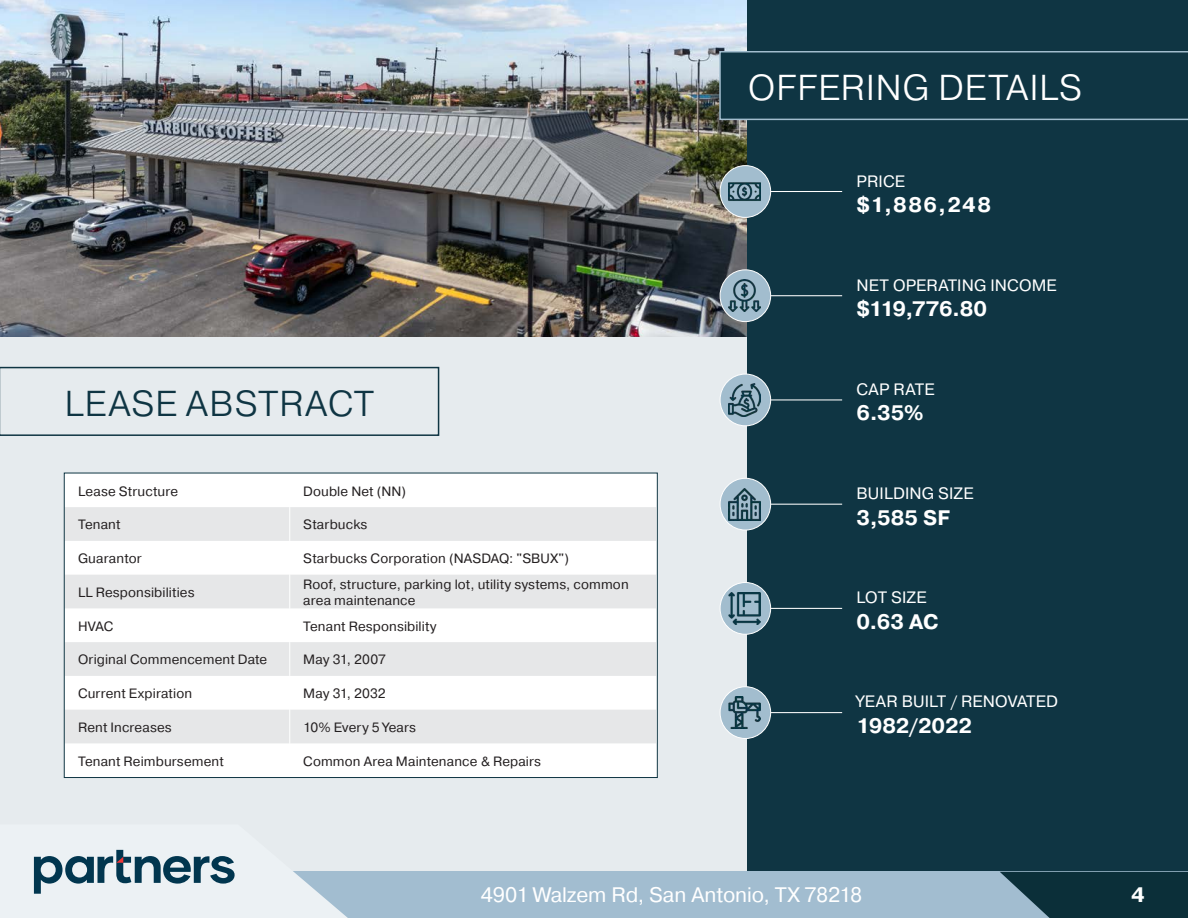
<style>
.page{position:relative;width:1188px;height:918px;background:#fff}
.page>*{position:absolute;margin:0;border:0;box-sizing:border-box;transform-origin:0 0}
.Page_Header{font:300 36px "Pragmatica";letter-spacing:.015em;color:#fff}
.Page_Header-2{font:300 36px "Pragmatica";letter-spacing:.015em;color:#0f3543}
.Page_Header-3{font:700 21px "Pragmatica";letter-spacing:-.005em;color:#fff}
.Page_Header-4{font:21px "Pragmatica";letter-spacing:-.005em;color:#fff}
.Page_Header-5{font:16.5px "Pragmatica";letter-spacing:.01em;color:#fff}
.TOC_SubEntry{font:13.5px/16.2px "Pragmatica";letter-spacing:.01em;color:#231f20}
</style>
<div class="page">
<img style="left:0;top:0;width:747px;height:338px">
<div style="left:0;top:338px;width:1188px;height:564px;background:#e6ebee"></div>
<svg style="left:0;top:367px;width:439px;height:69px"></svg>
<div style="left:747px;top:0;width:441px;height:902px;background:#0f3543"></div>
<svg style="left:719px;top:51px;width:469px;height:69px"></svg>
<hr style="left:770px;top:191px;width:72px;height:1px;background:#fff">
<div style="left:720px;top:166px;width:51px;height:51px;background:#a2bdce;border-radius:50%"></div>
<div style="left:720px;top:165px;width:51px;height:53px;border:1px solid #fff;border-radius:50%"></div>
<img style="left:729px;top:182px;width:32px;height:19px">
<hr style="left:770px;top:712px;width:72px;height:1px;background:#fff">
<div style="left:720px;top:687px;width:51px;height:52px;background:#a2bdce;border-radius:50%"></div>
<div style="left:720px;top:686px;width:51px;height:53px;border:1px solid #fff;border-radius:50%"></div>
<img style="left:729px;top:696px;width:32px;height:33px">
<hr style="left:770px;top:399px;width:72px;height:1px;background:#fff">
<div style="left:720px;top:374px;width:51px;height:52px;background:#a2bdce;border-radius:50%"></div>
<div style="left:720px;top:374px;width:51px;height:52px;border:1px solid #fff;border-radius:50%"></div>
<img style="left:729px;top:384px;width:32px;height:32px">
<hr style="left:770px;top:504px;width:72px;height:1px;background:#fff">
<div style="left:720px;top:478px;width:51px;height:52px;background:#a2bdce;border-radius:50%"></div>
<div style="left:720px;top:478px;width:51px;height:53px;border:1px solid #fff;border-radius:50%"></div>
<img style="left:729px;top:488px;width:32px;height:32px">
<hr style="left:770px;top:295px;width:72px;height:1px;background:#fff">
<div style="left:720px;top:270px;width:51px;height:52px;background:#a2bdce;border-radius:50%"></div>
<div style="left:720px;top:269px;width:51px;height:53px;border:1px solid #fff;border-radius:50%"></div>
<img style="left:729px;top:280px;width:32px;height:32px">
<hr style="left:770px;top:608px;width:72px;height:1px;background:#fff">
<div style="left:720px;top:583px;width:51px;height:51px;background:#a2bdce;border-radius:50%"></div>
<div style="left:720px;top:582px;width:51px;height:53px;border:1px solid #fff;border-radius:50%"></div>
<img style="left:729px;top:592px;width:32px;height:33px">
<div style="left:66px;top:475px;width:590px;height:301px;background:#fff"></div>
<svg style="left:66px;top:507px;width:590px;height:236px"></svg>
<hr style="left:289px;top:473px;width:1px;height:34px;background:#fff">
<hr style="left:289px;top:507px;width:1px;height:34px;background:#fff">
<hr style="left:289px;top:541px;width:1px;height:34px;background:#fff">
<hr style="left:289px;top:575px;width:1px;height:33px;background:#fff">
<hr style="left:289px;top:608px;width:1px;height:34px;background:#fff">
<hr style="left:289px;top:642px;width:1px;height:34px;background:#fff">
<hr style="left:289px;top:676px;width:1px;height:34px;background:#fff">
<hr style="left:289px;top:710px;width:1px;height:33px;background:#fff">
<hr style="left:289px;top:743px;width:1px;height:34px;background:#fff">
<div style="left:0;top:872px;width:1188px;height:46px;background:#a2bdd0"></div>
<svg style="left:0;top:849px;width:380px;height:69px"></svg>
<svg style="left:1000px;top:872px;width:188px;height:46px"></svg>
<p class="Page_Header" style="left:748px;top:64px;width:336px">OFFERING DETAILS</p>
<p class="Page_Header-5" style="left:857px;top:171px;width:50px">PRICE</p>
<p class="Page_Header-3" style="left:856px;top:192px;width:136px">$1,886,248</p>
<p class="Page_Header-2" style="left:64px;top:380px;width:311px">LEASE ABSTRACT</p>
<p class="TOC_SubEntry" style="left:78px;top:483px;width:101px">Lease Structure</p>
<p class="TOC_SubEntry" style="left:303px;top:483px;width:104px">Double Net (NN)</p>
<p class="TOC_SubEntry" style="left:78px;top:517px;width:44px">Tenant</p>
<p class="TOC_SubEntry" style="left:303px;top:517px;width:66px">Starbucks</p>
<p class="TOC_SubEntry" style="left:78px;top:551px;width:65px">Guarantor</p>
<p class="TOC_SubEntry" style="left:303px;top:551px;width:267px">Starbucks Corporation (NASDAQ: "SBUX")</p>
<p class="TOC_SubEntry" style="left:78px;top:584px;width:118px">LL Responsibilities</p>
<p class="TOC_SubEntry" style="left:303px;top:576px;width:327px">Roof, structure, parking lot, utility systems, common area maintenance</p>
<p class="TOC_SubEntry" style="left:78px;top:618px;width:37px">HVAC</p>
<p class="TOC_SubEntry" style="left:303px;top:618px;width:135px">Tenant Responsibility</p>
<p class="TOC_SubEntry" style="left:78px;top:652px;width:191px">Original Commencement Date</p>
<p class="TOC_SubEntry" style="left:303px;top:652px;width:84px">May 31, 2007</p>
<p class="TOC_SubEntry" style="left:78px;top:686px;width:115px">Current Expiration</p>
<p class="TOC_SubEntry" style="left:303px;top:686px;width:84px">May 31, 2032</p>
<p class="TOC_SubEntry" style="left:78px;top:719px;width:95px">Rent Increases</p>
<p class="TOC_SubEntry" style="left:303px;top:719px;width:114px">10% Every 5 Years</p>
<p class="TOC_SubEntry" style="left:78px;top:753px;width:147px">Tenant Reimbursement</p>
<p class="TOC_SubEntry" style="left:303px;top:753px;width:239px">Common Area Maintenance &amp; Repairs</p>
<p class="Page_Header-5" style="left:857px;top:275px;width:202px">NET OPERATING INCOME</p>
<p class="Page_Header-3" style="left:856px;top:296px;width:132px">$119,776.80</p>
<p class="Page_Header-5" style="left:857px;top:379px;width:79px">CAP RATE</p>
<p class="Page_Header-3" style="left:856px;top:400px;width:69px">6.35%</p>
<p class="Page_Header-5" style="left:857px;top:483px;width:118px">BUILDING SIZE</p>
<p class="Page_Header-3" style="left:856px;top:504px;width:95px">3,585 SF</p>
<p class="Page_Header-5" style="left:857px;top:588px;width:71px">LOT SIZE</p>
<p class="Page_Header-3" style="left:856px;top:608px;width:83px">0.63 AC</p>
<p class="Page_Header-5" style="left:857px;top:692px;width:203px">YEAR BUILT / RENOVATED</p>
<p class="Page_Header-3" style="left:856px;top:712px;width:117px">1982/2022</p>
<h2 class="Page_Header-3" style="left:1131px;top:878px;width:15px">4</h2>
<p class="Page_Header-4" style="left:481px;top:882px;width:383px">4901 Walzem Rd, San Antonio, TX 78218</p>
<p class="Page_Header-3" style="left:1131px;top:881px;width:15px">4</p>
</div>
